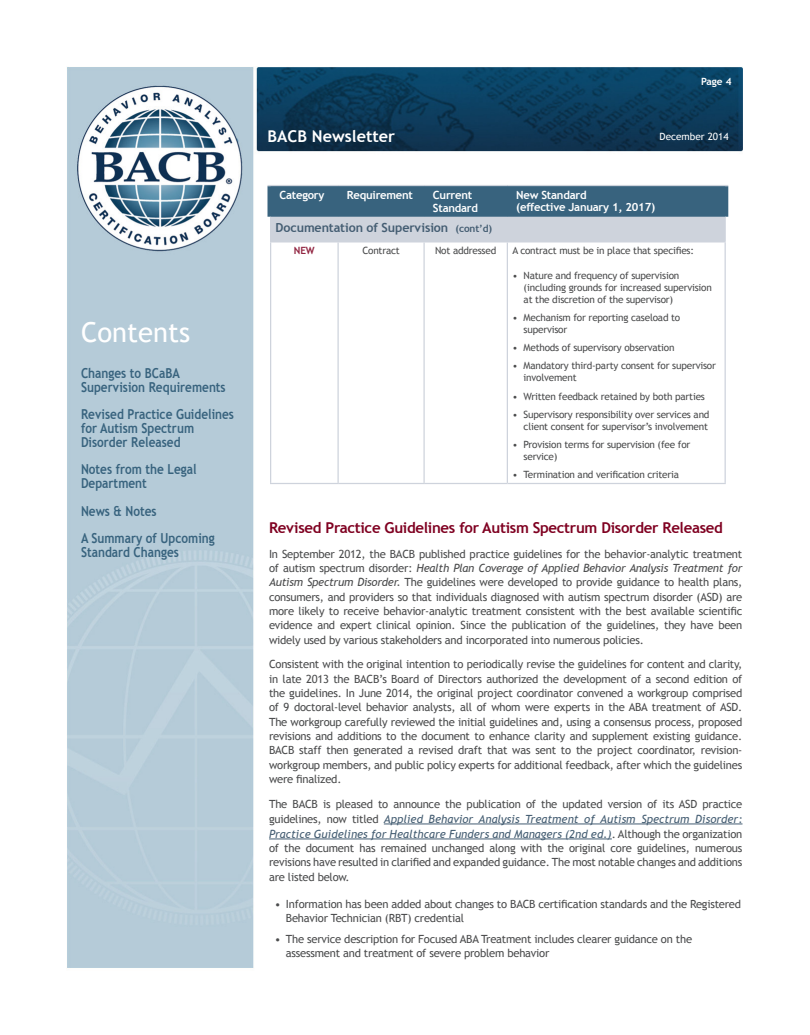
<style>
.page{position:relative;width:810px;height:1035px;background:#fff}
.page>*{position:absolute;margin:0;border:0;box-sizing:border-box;transform-origin:0 0}
.t1{font:27.5px "Trebuchet MS";color:#fff}
.t2{font:700 16.25px "Trebuchet MS";color:#fff}
.t3{font:700 15px "Trebuchet MS";letter-spacing:-.02em;color:#7f0021}
.t4{font:700 13.75px/13.8px "Trebuchet MS";color:#38637e;scale:.86 1}
.HEADING{font:700 12.5px "Trebuchet MS";letter-spacing:-.01em;color:#445d72}
.t5{font:11.25px/14.4px "Trebuchet MS";letter-spacing:-.02em;color:#4b4c4d;text-align:justify}
.t6{font:700 11.25px/13.5px "Trebuchet MS";letter-spacing:-.02em;color:#fff}
.t7{font:10px/12px "Trebuchet MS";letter-spacing:-.02em;color:#4b4c4d}
.t8{font:10px "Trebuchet MS";color:#fff}
.t9{font:700 10px "Trebuchet MS";color:#fff}
.t10{font:700 10px "Trebuchet MS";color:#922642}
.s1{font-size:10px}
.s2{font-style:italic}
.s3{font-style:italic;color:#445d72}
</style>
<div class="page">
<img style="left:67px;top:67px;width:676px;height:901px">
<hr style="left:270px;top:241px;width:68px;height:1px;background:#ced3dc">
<hr style="left:270px;top:243px;width:1px;height:240px;background:#ced3dc">
<hr style="left:338px;top:241px;width:86px;height:1px;background:#ced3dc">
<hr style="left:337px;top:243px;width:2px;height:240px;background:#ced3dc">
<hr style="left:424px;top:241px;width:83px;height:1px;background:#ced3dc">
<hr style="left:423px;top:243px;width:2px;height:240px;background:#ced3dc">
<hr style="left:507px;top:241px;width:219px;height:1px;background:#ced3dc">
<hr style="left:507px;top:243px;width:1px;height:240px;background:#ced3dc">
<hr style="left:725px;top:243px;width:1px;height:240px;background:#ced3dc">
<hr style="left:270px;top:483px;width:68px;height:1px;background:#ced3dc">
<hr style="left:338px;top:483px;width:86px;height:1px;background:#ced3dc">
<hr style="left:424px;top:483px;width:83px;height:1px;background:#ced3dc">
<hr style="left:507px;top:483px;width:219px;height:1px;background:#ced3dc">
<div style="left:268px;top:186px;width:6px;height:31px;background:#38637e"></div>
<div style="left:722px;top:186px;width:6px;height:31px;background:#38637e"></div>
<hr style="left:268px;top:185px;width:70px;height:1px;background:#ced3dc">
<hr style="left:338px;top:185px;width:86px;height:1px;background:#ced3dc">
<hr style="left:424px;top:185px;width:83px;height:1px;background:#ced3dc">
<hr style="left:507px;top:185px;width:221px;height:1px;background:#ced3dc">
<svg style="left:270px;top:186px;width:456px;height:55px;background:#7a94a7"></svg>
<hr style="left:384px;top:824px;width:358px;height:1px;background:#445d72">
<hr style="left:269px;top:839px;width:343px;height:1px;background:#445d72">
<h1 class="t1" style="left:81px;top:316px;width:111px">Contents</h1>
<p class="t4" style="left:81px;top:366px;width:170px">Changes to BCaBA<br>Supervision Requirements</p>
<p class="t4" style="left:81px;top:408px;width:179px">Revised Practice Guidelines for Autism Spectrum<br>Disorder Released</p>
<p class="t4" style="left:81px;top:463px;width:136px">Notes from the Legal<br>Department</p>
<p class="t4" style="left:81px;top:497px;width:157px;line-height:27.5px">News &amp; Notes<br>A Summary of Upcoming</p>
<p class="t4" style="left:81px;top:545px;width:115px">Standard Changes</p>
<p class="t9" style="left:701px;top:75px;width:32px">Page 4</p>
<h2 class="t2" style="left:268px;top:126px;width:129px">BACB Newsletter</h2>
<p class="t8" style="left:660px;top:130px;width:71px">December 2014</p>
<p class="t6" style="left:279px;top:188px;width:47px">Category</p>
<p class="t6" style="left:347px;top:188px;width:68px">Requirement</p>
<p class="t6" style="left:433px;top:188px;width:47px">Current<br>Standard</p>
<p class="t6" style="left:516px;top:189px;width:140px;line-height:12.5px">New Standard<br>(effective January 1, 2017)</p>
<p class="HEADING" style="left:276px;top:219px;width:218px">Documentation of Supervision <span class="s1">(cont’d)</span></p>
<p class="t10" style="left:294px;top:244px;width:22px">NEW</p>
<p class="t7" style="left:362px;top:245px;width:39px">Contract</p>
<p class="t7" style="left:435px;top:245px;width:63px">Not addressed</p>
<p class="t7" style="left:512px;top:245px;width:183px">A contract must be in place that specifies:</p>
<p class="t7" style="left:524px;top:269px;width:190px;text-indent:-11px">• Nature and frequency of supervision (including grounds for increased supervision at the discretion of the supervisor)</p>
<p class="t7" style="left:524px;top:312px;width:158px;text-indent:-11px">• Mechanism for reporting caseload to supervisor</p>
<p class="t7" style="left:512px;top:342px;width:164px">• Methods of supervisory observation</p>
<p class="t7" style="left:524px;top:360px;width:194px;text-indent:-11px">• Mandatory third-party consent for supervisor involvement</p>
<p class="t7" style="left:512px;top:390px;width:194px">• Written feedback retained by both parties</p>
<p class="t7" style="left:512px;top:409px;width:199px;text-align:right">• Supervisory responsibility over services and client consent for supervisor’s involvement</p>
<p class="t7" style="left:524px;top:439px;width:168px;text-indent:-11px">• Provision terms for supervision (fee for service)</p>
<p class="t7" style="left:512px;top:469px;width:168px">• Termination and verification criteria</p>
<p class="t3" style="left:269px;top:518px;width:455px">Revised Practice Guidelines for Autism Spectrum Disorder Released</p>
<p class="t5" style="left:269px;top:546px;width:475px">In September 2012, the BACB published practice guidelines for the behavior-analytic treatment of autism spectrum disorder: <span class="s2">Health Plan Coverage of Applied Behavior Analysis Treatment for Autism Spectrum Disorder.</span> The guidelines were developed to provide guidance to health plans, consumers, and providers so that individuals diagnosed with autism spectrum disorder (ASD) are more likely to receive behavior-analytic treatment consistent with the best available scientific evidence and expert clinical opinion. Since the publication of the guidelines, they have been widely used by various stakeholders and incorporated into numerous policies.</p>
<p class="t5" style="left:269px;top:657px;width:475px">Consistent with the original intention to periodically revise the guidelines for content and clarity, in late 2013 the BACB’s Board of Directors authorized the development of a second edition of the guidelines. In June 2014, the original project coordinator convened a workgroup comprised of 9 doctoral-level behavior analysts, all of whom were experts in the ABA treatment of ASD.<br>The workgroup carefully reviewed the initial guidelines and, using a consensus process, proposed revisions and additions to the document to enhance clarity and supplement existing guidance.<br>BACB staff then generated a revised draft that was sent to the project coordinator, revision&shy;workgroup members, and public policy experts for additional feedback, after which the guidelines were finalized.</p>
<p class="t5" style="left:269px;top:796px;width:475px">The BACB is pleased to announce the publication of the updated version of its ASD practice guidelines, now titled <span class="s3">Applied Behavior Analysis Treatment of Autism Spectrum Disorder:<br>Practice Guidelines for Healthcare Funders and Managers (2nd ed.)</span>. Although the organization of the document has remained unchanged along with the original core guidelines, numerous revisions have resulted in clarified and expanded guidance. The most notable changes and additions are listed below.</p>
<p class="t5" style="left:286px;top:896px;width:457px;text-indent:-11px">• Information has been added about changes to BACB certification standards and the Registered<br>Behavior Technician (RBT) credential</p>
<p class="t5" style="left:286px;top:931px;width:408px;text-indent:-11px">• The service description for Focused ABA Treatment includes clearer guidance on the assessment and treatment of severe problem behavior</p>
</div>
